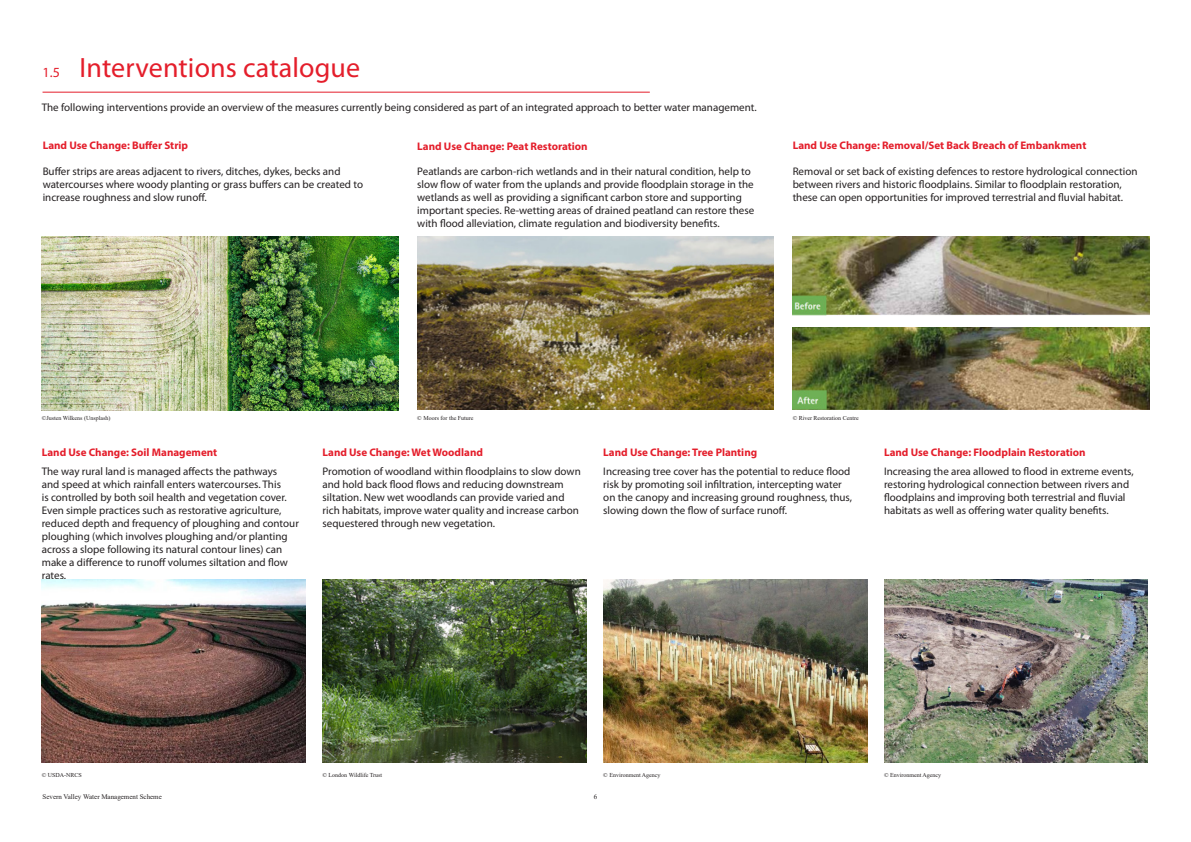
<style>
.page{position:relative;width:1191px;height:842px;background:#fff}
.page>*{position:absolute;margin:0;border:0;box-sizing:border-box;transform-origin:0 0}
.sub_heading___number{font:28px "Myriad Pro";letter-spacing:.005em;color:#e41e2b}
.Body_copy{font:11px/13px "Myriad Pro";color:#231f20}
.Heading_2{font:700 11px "Myriad Pro";color:#e41e2b}
.t1{font:7px "Times New Roman";color:#231f20}
.Copyright{font:6px "Times New Roman";color:#231f20}
.s1{font-size:14px}
</style>
<div class="page">
<img style="left:42px;top:236px;width:356px;height:174px">
<img style="left:417px;top:236px;width:356px;height:174px">
<img style="left:792px;top:236px;width:357px;height:79px">
<img style="left:792px;top:327px;width:357px;height:83px">
<img style="left:603px;top:580px;width:264px;height:182px">
<img style="left:884px;top:580px;width:263px;height:182px">
<img style="left:322px;top:580px;width:264px;height:182px">
<img style="left:42px;top:580px;width:263px;height:182px">
<hr style="left:43px;top:92px;width:607px;height:1px;background:#e41e2b">
<h2 class="sub_heading___number" style="left:43px;top:51px;width:319px"><span class="s1">1.5</span> Interventions catalogue</h2>
<p class="Body_copy" style="left:42px;top:101px;width:716px">The following interventions provide an overview of the measures currently being considered as part of an integrated approach to better water management.</p>
<p class="Heading_2" style="left:43px;top:139px;width:147px">Land Use Change: Buffer Strip</p>
<p class="Heading_2" style="left:417px;top:139px;width:172px">Land Use Change: Peat Restoration</p>
<p class="Heading_2" style="left:792px;top:138px;width:295px">Land Use Change: Removal/Set Back Breach of Embankment</p>
<p class="Body_copy" style="left:43px;top:165px;width:322px">Buffer strips are areas adjacent to rivers, ditches, dykes, becks and watercourses where woody planting or grass buffers can be created to increase roughness and slow runoff.</p>
<p class="Body_copy" style="left:417px;top:165px;width:338px">Peatlands are carbon-rich wetlands and in their natural condition, help to slow flow of water from the uplands and provide floodplain storage in the wetlands as well as providing a significant carbon store and supporting important species. Re-wetting areas of drained peatland can restore these with flood alleviation, climate regulation and biodiversity benefits.</p>
<p class="Body_copy" style="left:792px;top:165px;width:346px">Removal or set back of existing defences to restore hydrological connection between rivers and historic floodplains. Similar to floodplain restoration, these can open opportunities for improved terrestrial and fluvial habitat.</p>
<p class="Copyright" style="left:42px;top:414px;width:70px">©Justen Wilkens (Unsplash)</p>
<p class="Copyright" style="left:417px;top:414px;width:58px">© Moors for the Future</p>
<p class="Copyright" style="left:792px;top:414px;width:68px">© River Restoration Centre</p>
<p class="Heading_2" style="left:42px;top:445px;width:177px">Land Use Change: Soil Management</p>
<p class="Heading_2" style="left:322px;top:445px;width:162px">Land Use Change: Wet Woodland</p>
<p class="Body_copy" style="left:322px;top:465px;width:260px">Promotion of woodland within floodplains to slow down and hold back flood flows and reducing downstream siltation. New wet woodlands can provide varied and rich habitats, improve water quality and increase carbon sequestered through new vegetation.</p>
<p class="Body_copy" style="left:42px;top:465px;width:259px">The way rural land is managed affects the pathways<br>and speed at which rainfall enters watercourses. This<br>is controlled by both soil health and vegetation cover.<br>Even simple practices such as restorative agriculture, reduced depth and frequency of ploughing and contour ploughing (which involves ploughing and/or planting across a slope following its natural contour lines) can make a difference to runoff volumes siltation and flow rates.</p>
<p class="Heading_2" style="left:603px;top:445px;width:155px">Land Use Change: Tree Planting</p>
<p class="Heading_2" style="left:884px;top:445px;width:203px">Land Use Change: Floodplain Restoration</p>
<p class="Body_copy" style="left:603px;top:465px;width:250px">Increasing tree cover has the potential to reduce flood risk by promoting soil infiltration, intercepting water on the canopy and increasing ground roughness, thus, slowing down the flow of surface runoff.</p>
<p class="Body_copy" style="left:884px;top:465px;width:251px">Increasing the area allowed to flood in extreme events, restoring hydrological connection between rivers and floodplains and improving both terrestrial and fluvial habitats as well as offering water quality benefits.</p>
<p class="Copyright" style="left:42px;top:771px;width:42px">© USDA-NRCS</p>
<p class="Copyright" style="left:322px;top:771px;width:61px">© London Wildlife Trust</p>
<p class="Copyright" style="left:603px;top:771px;width:59px">© Environment Agency</p>
<p class="Copyright" style="left:884px;top:771px;width:59px">© Environment Agency</p>
<p class="t1" style="left:43px;top:792px;width:121px">Severn Valley Water Management Scheme</p>
<p class="t1" style="left:594px;top:792px;width:5px">6</p>
</div>
